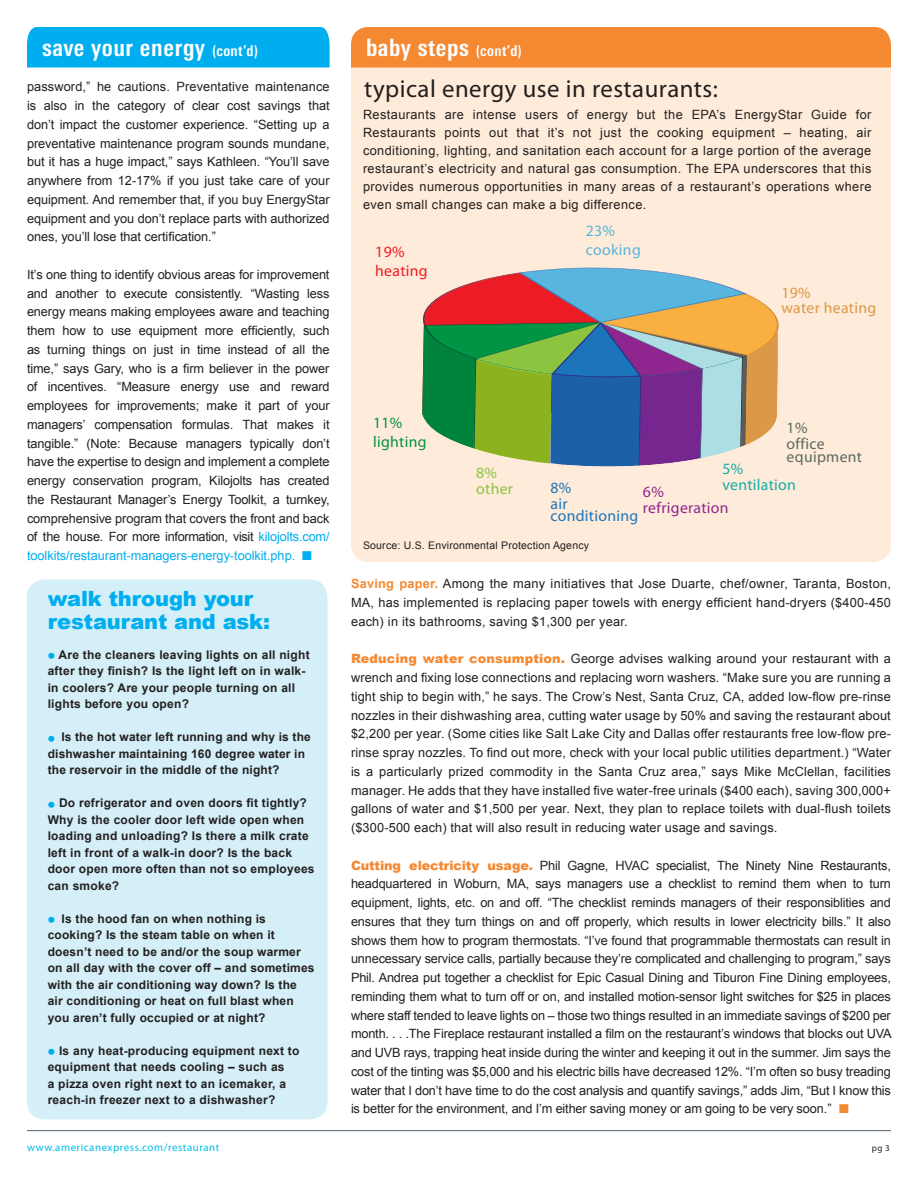
<style>
.page{position:relative;width:918px;height:1188px;background:#fff}
.page>*{position:absolute;margin:0;border:0;box-sizing:border-box;transform-origin:0 0}
.t1{font:24.75px "Myriad Pro";letter-spacing:.02em;color:#231f20}
.t2{font:700 condensed 24px "Linotype Univers";letter-spacing:.025em;color:#fff}
.t3{font:900 21px/22.5px "Arial";letter-spacing:-.005em;color:#00aeef}
.t4{font:15.75px/12.8px "Myriad Pro";letter-spacing:.02em;color:#5b6b61}
.t5{font:15.75px/12.8px "Myriad Pro";letter-spacing:.02em;color:#1c75ba}
.t6{font:15.75px "Myriad Pro";letter-spacing:.02em;color:#8f268f}
.t7{font:15.75px "Myriad Pro";letter-spacing:.02em;color:#db9947}
.t8{font:15.75px "Myriad Pro";letter-spacing:.02em;color:#17ada6}
.t9{font:15.75px "Myriad Pro";letter-spacing:.02em;color:#009445}
.t10{font:15.75px "Myriad Pro";letter-spacing:.02em;color:#57b5de}
.t11{font:15.75px "Myriad Pro";letter-spacing:.02em;color:#ed1c24}
.t12{font:15.75px "Myriad Pro";letter-spacing:.02em;color:#8cc440}
.t13{font:12.75px/18.8px "Arial";letter-spacing:.005em;color:#231f20;text-align:justify}
.t14{font:700 12px/16.5px "Arial";letter-spacing:.02em;color:#231f20}
.t15{font:10.8px "Myriad Pro";letter-spacing:.05em;color:#02bce5}
.t16{font:10.5px "Arial";letter-spacing:.02em;color:#231f20}
.t17{font:9px "Myriad Pro";color:#231f20}
.s1{font-size:15px}
.s2{color:#00aeef}
.s3{font-size:21px;color:#00aeef}
.s4{font-weight:700;color:#f58932}
.s5{font-weight:900;color:#f58932}
.s6{color:#f58932}
</style>
<div class="page">
<hr style="left:27px;top:1130px;width:864px;height:1px;background:#52626f">
<div style="left:351px;top:46px;width:540px;height:516px;background:#feebd9;border-radius:18px"></div>
<svg style="left:422px;top:267px;width:357px;height:200px;background:#888f83"></svg>
<div style="left:27px;top:27px;width:303px;height:41px;background:#00aeef"></div>
<div style="left:27px;top:579px;width:301px;height:540px;background:#d5eff8;border-radius:18px"></div>
<div style="left:351px;top:27px;width:540px;height:41px;background:#f58932"></div>
<p class="t2" style="left:42px;top:35px;width:108px">going local</p>
<p class="t2" style="left:42px;top:33px;width:218px">save your energy <span class="s1">(cont’d)</span></p>
<p class="t2" style="left:366px;top:33px;width:157px">baby steps <span class="s1">(cont’d)</span></p>
<p class="t2" style="left:366px;top:35px;width:108px">going local</p>
<p class="t13" style="left:27px;top:78px;width:304px">password,” he cautions. Preventative maintenance is also in the category of clear cost savings that don’t impact the customer experience. “Setting up a preventative maintenance program sounds mundane, but it has a huge impact,” says Kathleen. “You’ll save anywhere from 12-17% if you just take care of your equipment. And remember that, if you buy EnergyStar equipment and you don’t replace parts with authorized ones, you’ll lose that certification.”</p>
<p class="t13" style="left:27px;top:265px;width:304px">It’s one thing to identify obvious areas for improvement and another to execute consistently. “Wasting less energy means making employees aware and teaching them how to use equipment more efficiently, such as turning things on just in time instead of all the time,” says Gary, who is a firm believer in the power of incentives. “Measure energy use and reward employees for improvements; make it part of your managers’ compensation formulas. That makes it tangible.” (Note: Because managers typically don’t have the expertise to design and implement a complete energy conservation program, Kilojolts has created the Restaurant Manager’s Energy Toolkit, a turnkey, comprehensive program that covers the front and back of the house. For more information, visit <span class="s2">kilojolts.com/ toolkits/restaurant-managers-energy-toolkit.php.</span> <span class="s2">■</span></p>
<p class="t3" style="left:48px;top:587px;width:224px">walk through your restaurant and ask:</p>
<p class="t14" style="left:48px;top:647px;width:263px"><span class="s3">•</span> Are the cleaners leaving lights on all night after they finish? Is the light left on in walk&shy;in coolers? Are your people turning on all lights before you open?</p>
<p class="t14" style="left:48px;top:729px;width:265px"><span class="s3">•</span> Is the hot water left running and why is the dishwasher maintaining 160 degree water in the reservoir in the middle of the night?</p>
<p class="t14" style="left:48px;top:795px;width:268px"><span class="s3">•</span> Do refrigerator and oven doors fit tightly?<br>Why is the cooler door left wide open when loading and unloading? Is there a milk crate left in front of a walk-in door? Is the back door open more often than not so employees can smoke?</p>
<p class="t14" style="left:48px;top:911px;width:268px"><span class="s3">•</span> Is the hood fan on when nothing is cooking? Is the steam table on when it doesn’t need to be and/or the soup warmer on all day with the cover off – and sometimes with the air conditioning way down? Is the air conditioning or heat on full blast when you aren’t fully occupied or at night?</p>
<p class="t14" style="left:48px;top:1043px;width:253px"><span class="s3">•</span> Is any heat-producing equipment next to equipment that needs cooling – such as<br>a pizza oven right next to an icemaker, a reach-in freezer next to a dishwasher?</p>
<p class="t1" style="left:364px;top:73px;width:355px">typical energy use in restaurants:</p>
<p class="t13" style="left:363px;top:105px;width:510px;line-height:18px">Restaurants are intense users of energy but the EPA’s EnergyStar Guide for Restaurants points out that it’s not just the cooking equipment – heating, air conditioning, lighting, and sanitation each account for a large portion of the average restaurant’s electricity and natural gas consumption. The EPA underscores that this provides numerous opportunities in many areas of a restaurant’s operations where even small changes can make a big difference.</p>
<p class="t10" style="left:586px;top:221px;width:31px">23%</p>
<p class="t11" style="left:375px;top:242px;width:31px">19%</p>
<p class="t10" style="left:586px;top:240px;width:57px">cooking</p>
<p class="t11" style="left:375px;top:261px;width:54px">heating</p>
<p class="t7" style="left:781px;top:283px;width:31px">19%</p>
<p class="t7" style="left:781px;top:298px;width:96px">water heating</p>
<p class="t9" style="left:373px;top:413px;width:31px">11%</p>
<p class="t9" style="left:373px;top:432px;width:55px">lighting</p>
<p class="t4" style="left:787px;top:421px;width:22px">1%</p>
<p class="t4" style="left:787px;top:437px;width:77px">office equipment</p>
<p class="t8" style="left:722px;top:459px;width:22px">5%</p>
<p class="t8" style="left:722px;top:475px;width:75px">ventilation</p>
<p class="t12" style="left:476px;top:463px;width:22px">8%</p>
<p class="t12" style="left:476px;top:479px;width:38px">other</p>
<p class="t6" style="left:643px;top:482px;width:22px">6%</p>
<p class="t6" style="left:643px;top:498px;width:87px">refrigeration</p>
<p class="t5" style="left:550px;top:481px;width:22px">8%</p>
<p class="t5" style="left:550px;top:497px;width:89px">air conditioning</p>
<p class="t16" style="left:363px;top:539px;width:228px">Source: U.S. Environmental Protection Agency</p>
<p class="t13" style="left:351px;top:575px;width:541px"><span class="s4">Saving paper.</span> Among the many initiatives that Jose Duarte, chef/owner, Taranta, Boston, MA, has implemented is replacing paper towels with energy efficient hand-dryers ($400-450 each) in its bathrooms, saving $1,300 per year.</p>
<p class="t13" style="left:351px;top:650px;width:542px"><span class="s5">Reducing water consumption.</span> George advises walking around your restaurant with a wrench and fixing lose connections and replacing worn washers. “Make sure you are running a tight ship to begin with,” he says. The Crow’s Nest, Santa Cruz, CA, added low-flow pre-rinse nozzles in their dishwashing area, cutting water usage by 50% and saving the restaurant about $2,200 per year. (Some cities like Salt Lake City and Dallas offer restaurants free low-flow pre&shy;rinse spray nozzles. To find out more, check with your local public utilities department.) “Water is a particularly prized commodity in the Santa Cruz area,” says Mike McClellan, facilities manager. He adds that they have installed five water-free urinals ($400 each), saving 300,000+ gallons of water and $1,500 per year. Next, they plan to replace toilets with dual-flush toilets ($300-500 each) that will also result in reducing water usage and savings.</p>
<p class="t13" style="left:351px;top:856px;width:542px"><span class="s5">Cutting electricity usage.</span> Phil Gagne, HVAC specialist, The Ninety Nine Restaurants, headquartered in Woburn, MA, says managers use a checklist to remind them when to turn equipment, lights, etc. on and off. “The checklist reminds managers of their responsiblities and ensures that they turn things on and off properly, which results in lower electricity bills.” It also shows them how to program thermostats. “I’ve found that programmable thermostats can result in unnecessary service calls, partially because they’re complicated and challenging to program,” says Phil. Andrea put together a checklist for Epic Casual Dining and Tiburon Fine Dining employees, reminding them what to turn off or on, and installed motion-sensor light switches for $25 in places where staff tended to leave lights on – those two things resulted in an immediate savings of $200 per month. . . .The Fireplace restaurant installed a film on the restaurant’s windows that blocks out UVA and UVB rays, trapping heat inside during the winter and keeping it out in the summer. Jim says the cost of the tinting was $5,000 and his electric bills have decreased 12%. “I’m often so busy treading water that I don’t have time to do the cost analysis and quantify savings,” adds Jim, “But I know this is better for the environment, and I’m either saving money or am going to be very soon.” <span class="s6">■</span></p>
<p class="t15" style="left:27px;top:1140px;width:194px">www.americanexpress.com/restaurant</p>
<p class="t17" style="left:872px;top:1142px;width:20px">pg 3</p>
</div>
